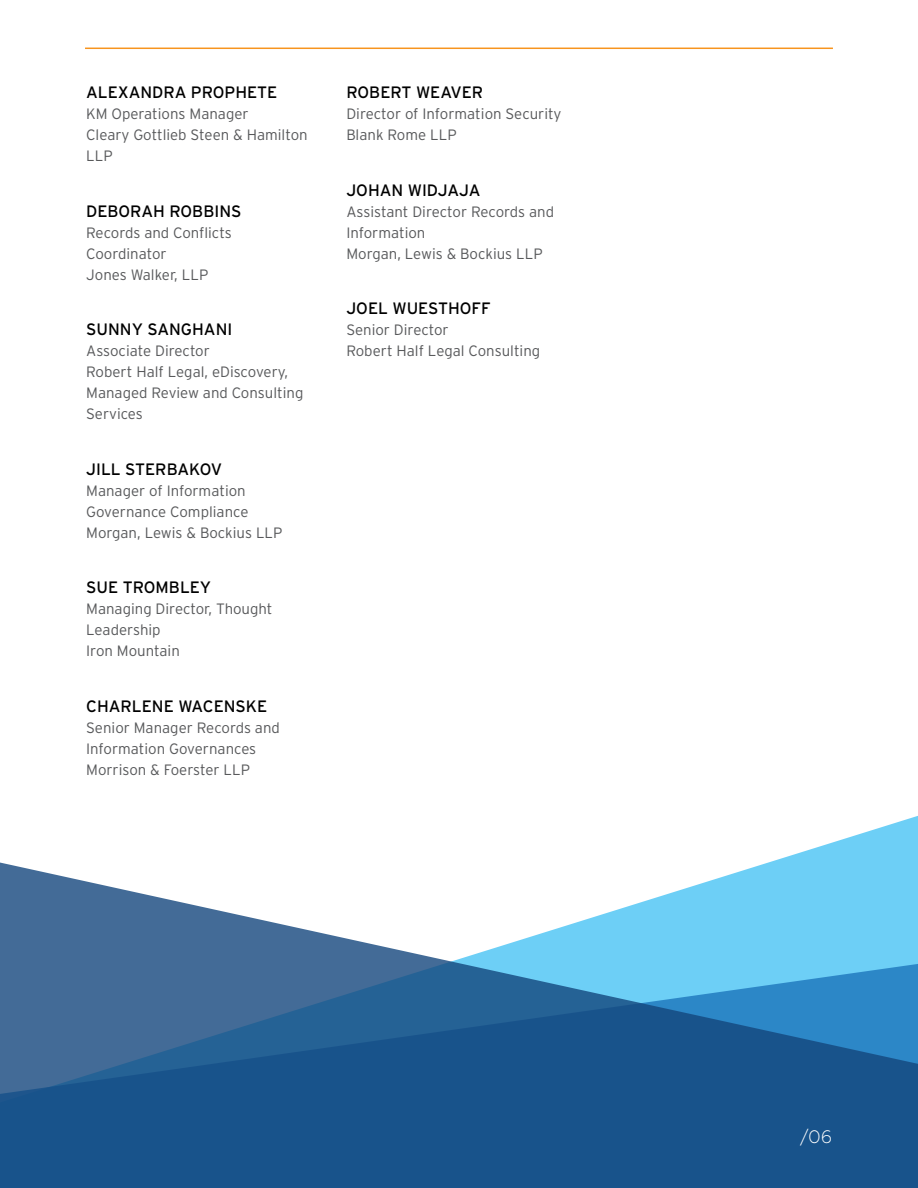
<style>
.page{position:relative;width:918px;height:1188px;background:#fff}
.page>*{position:absolute;margin:0;border:0;box-sizing:border-box;transform-origin:0 0}
.t1{font:300 18px "Geometria";color:#fff}
.t2{font:16.5px "Interstate";color:#000}
.t3{font:300 15px/21px "Interstate";color:#58595b}
</style>
<div class="page">
<hr style="left:85px;top:48px;width:748px;height:1px;background:#f7941e">
<svg style="left:777px;top:816px;width:141px;height:44px"></svg>
<svg style="left:0;top:860px;width:918px;height:328px;background:#4b82ae"></svg>
<p class="t2" style="left:86px;top:83px;width:193px">ALEXANDRA PROPHETE</p>
<p class="t3" style="left:86px;top:103px;width:223px">KM Operations Manager<br>Cleary Gottlieb Steen &amp; Hamilton<br>LLP</p>
<p class="t2" style="left:86px;top:202px;width:157px">DEBORAH ROBBINS</p>
<p class="t3" style="left:86px;top:222px;width:147px">Records and Conflicts<br>Coordinator<br>Jones Walker, LLP</p>
<p class="t2" style="left:86px;top:320px;width:148px">SUNNY SANGHANI</p>
<p class="t3" style="left:86px;top:340px;width:219px">Associate Director<br>Robert Half Legal, eDiscovery,<br>Managed Review and Consulting<br>Services</p>
<p class="t2" style="left:86px;top:460px;width:137px">JILL STERBAKOV</p>
<p class="t3" style="left:86px;top:480px;width:198px">Manager of Information<br>Governance Compliance<br>Morgan, Lewis &amp; Bockius LLP</p>
<p class="t2" style="left:86px;top:578px;width:126px">SUE TROMBLEY</p>
<p class="t3" style="left:86px;top:598px;width:188px">Managing Director, Thought<br>Leadership<br>Iron Mountain</p>
<p class="t2" style="left:86px;top:697px;width:183px">CHARLENE WACENSKE</p>
<p class="t3" style="left:86px;top:717px;width:195px">Senior Manager Records and<br>Information Governances<br>Morrison &amp; Foerster LLP</p>
<p class="t2" style="left:346px;top:83px;width:139px">ROBERT WEAVER</p>
<p class="t3" style="left:346px;top:103px;width:217px">Director of Information Security<br>Blank Rome LLP</p>
<p class="t2" style="left:346px;top:181px;width:136px">JOHAN WIDJAJA</p>
<p class="t3" style="left:346px;top:201px;width:209px">Assistant Director Records and<br>Information<br>Morgan, Lewis &amp; Bockius LLP</p>
<p class="t2" style="left:346px;top:299px;width:146px">JOEL WUESTHOFF</p>
<p class="t3" style="left:346px;top:319px;width:195px">Senior Director<br>Robert Half Legal Consulting</p>
<p class="t1" style="left:800px;top:1126px;width:34px">/06</p>
</div>
